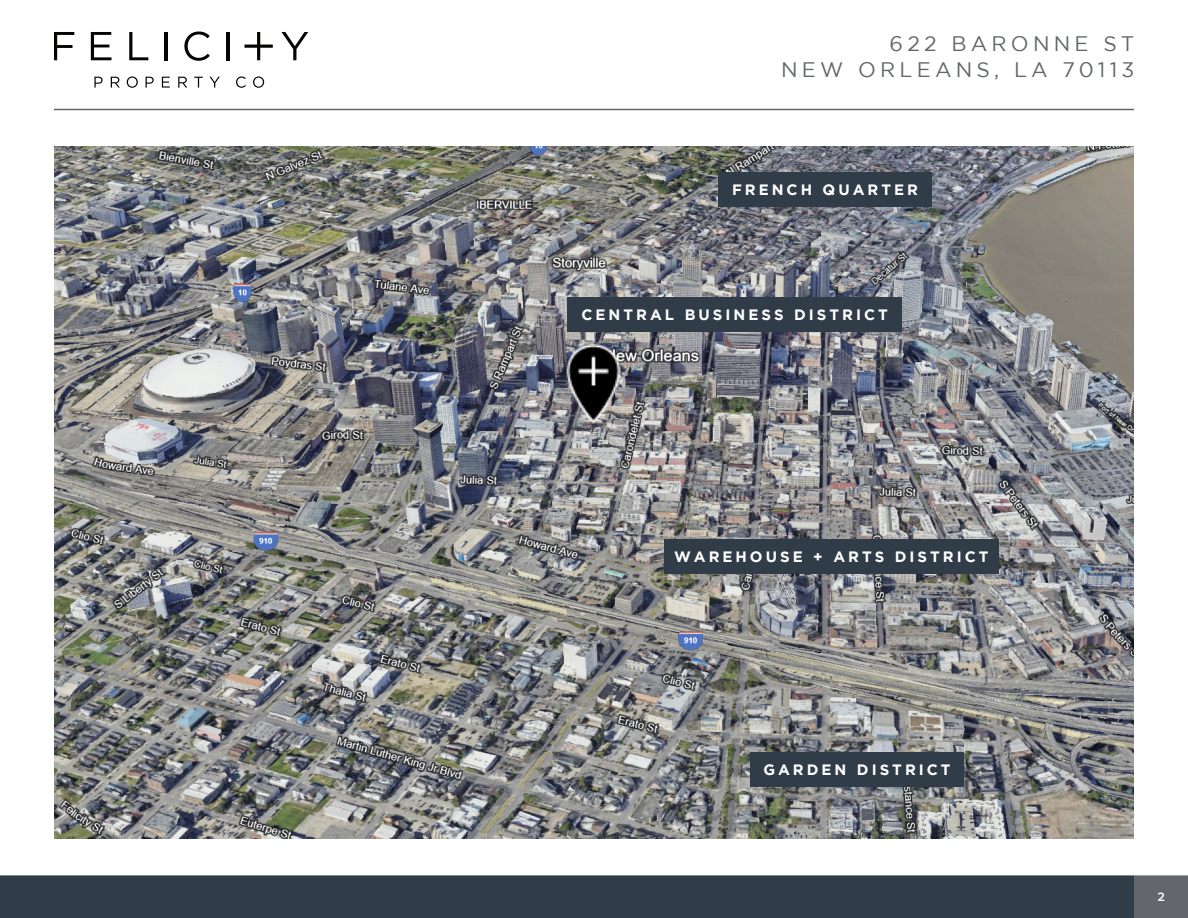
<style>
.page{position:relative;width:1188px;height:918px;background:#fff}
.page>*{position:absolute;margin:0;border:0;box-sizing:border-box;transform-origin:0 0}
.t1{font:21px/25.2px "Gotham";letter-spacing:.2em;color:#63666a;text-align:right}
.t2{font:700 15px "Gotham";letter-spacing:.2em;color:#fff}
.t3{font:600 12px "Montserrat";color:#fff}
</style>
<div class="page">
<div style="left:0;top:876px;width:1188px;height:42px;background:#303d48"></div>
<div style="left:1134px;top:876px;width:54px;height:42px;background:#63666a"></div>
<hr style="left:54px;top:109px;width:1080px;height:1px;background:#63666a">
<svg style="left:54px;top:32px;width:20px;height:28px"></svg>
<svg style="left:91px;top:32px;width:20px;height:28px"></svg>
<svg style="left:129px;top:32px;width:19px;height:28px"></svg>
<hr style="left:165px;top:32px;width:3px;height:28px;background:#040503">
<svg style="left:184px;top:32px;width:26px;height:29px"></svg>
<hr style="left:226px;top:32px;width:3px;height:28px;background:#040503">
<svg style="left:245px;top:32px;width:28px;height:28px"></svg>
<svg style="left:281px;top:32px;width:27px;height:28px"></svg>
<svg style="left:94px;top:77px;width:9px;height:11px"></svg>
<svg style="left:111px;top:77px;width:9px;height:11px"></svg>
<svg style="left:127px;top:76px;width:11px;height:12px"></svg>
<svg style="left:146px;top:77px;width:8px;height:11px"></svg>
<svg style="left:162px;top:77px;width:8px;height:11px"></svg>
<svg style="left:178px;top:77px;width:9px;height:11px"></svg>
<svg style="left:194px;top:77px;width:9px;height:11px"></svg>
<svg style="left:210px;top:77px;width:10px;height:11px"></svg>
<svg style="left:236px;top:76px;width:10px;height:12px"></svg>
<svg style="left:253px;top:76px;width:11px;height:12px"></svg>
<img style="left:54px;top:146px;width:1080px;height:693px">
<img style="left:561px;top:344px;width:65px;height:82px">
<div style="left:718px;top:173px;width:214px;height:34px;background:#303d48"></div>
<div style="left:568px;top:297px;width:334px;height:34px;background:#303d48"></div>
<div style="left:664px;top:539px;width:334px;height:34px;background:#303d48"></div>
<div style="left:750px;top:752px;width:214px;height:35px;background:#303d48"></div>
<h1 class="t1" style="left:781px;top:31px;width:355px">622 BARONNE ST<br>NEW ORLEANS, LA 70113</h1>
<p class="t2" style="left:732px;top:181px;width:187px">FRENCH QUARTER</p>
<p class="t2" style="left:582px;top:306px;width:308px">CENTRAL BUSINESS DISTRICT</p>
<p class="t2" style="left:674px;top:548px;width:316px">WAREHOUSE + ARTS DISTRICT</p>
<p class="t2" style="left:763px;top:761px;width:189px">GARDEN DISTRICT</p>
<p class="t3" style="left:1158px;top:888px;width:8px">2</p>
</div>
